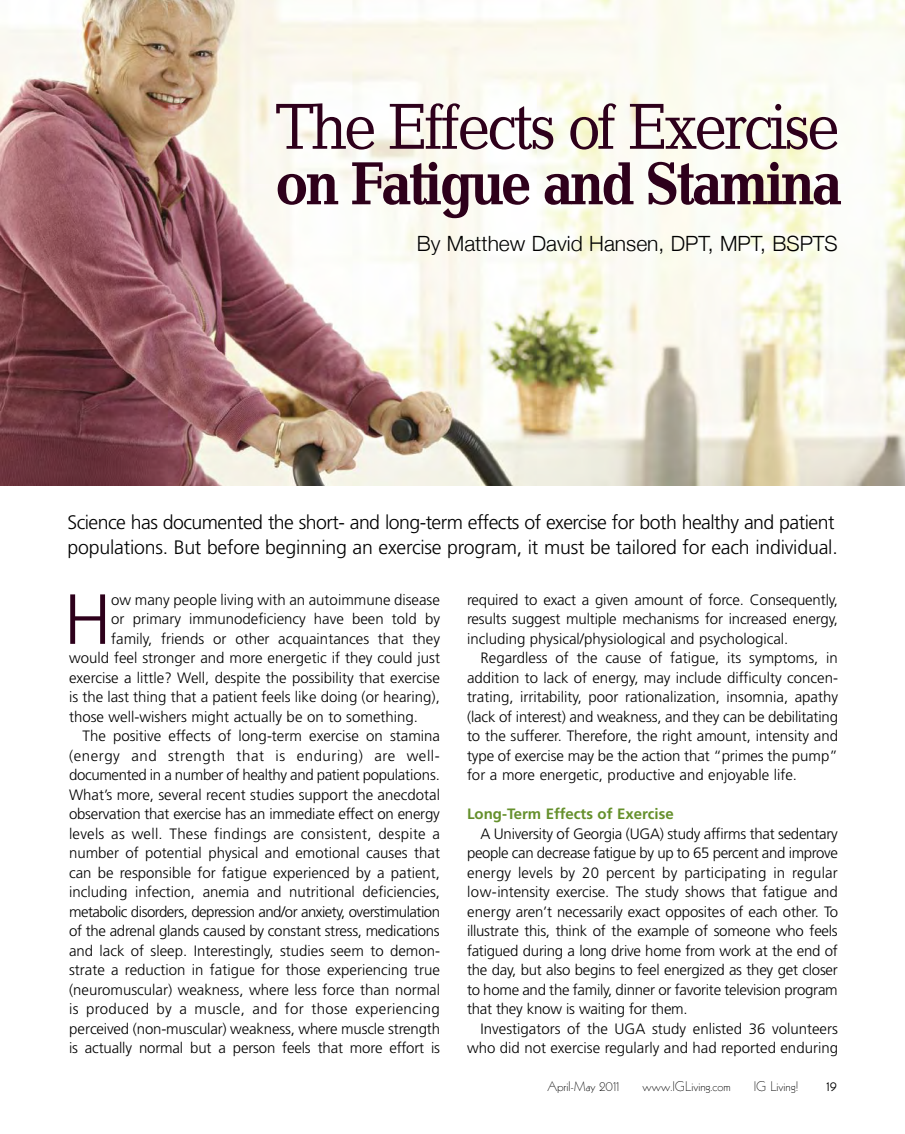
<style>
.page{position:relative;width:905px;height:1134px;background:#fff}
.page>*{position:absolute;margin:0;border:0;box-sizing:border-box;transform-origin:0 0}
.t1{font:300 70.8px "Frutiger";color:#2e001b}
.t2{font:65.7px "Candida";letter-spacing:-.055em;color:#2e001b;scale:.9 1}
.t3{font:700 61.5px "Candida";letter-spacing:-.055em;color:#2e001b;scale:.9 1}
.t4{font:300 21px "Helvetica Neue";color:#000}
.t5{font:300 19.5px/25.5px "Frutiger";letter-spacing:-.03em;color:#000}
.t6{font:300 15px/19.5px "Frutiger";color:#000;text-align:justify}
.t7{font:300 15px "Frutiger";letter-spacing:-.035em;color:#000}
.t8{font:300 15px "Frutiger";letter-spacing:-.02em;color:#000}
.t9{font:300 15px "Frutiger";letter-spacing:.02em;color:#000}
.t10{font:300 15px "Frutiger";letter-spacing:.04em;color:#000}
.t11{font:700 15px "Frutiger";color:#65902c}
.t12{font:300 13.5px "Kabel";color:#000}
.t13{font:13.5px "Kabel";color:#000}
</style>
<div class="page">
<img style="left:0;top:0;width:904px;height:486px">
<h2 class="t2" style="left:275px;top:104px;width:629px">The Effects of Exercise</h2>
<h3 class="t3" style="left:275px;top:162px;width:632px">on Fatigue and Stamina</h3>
<h3 class="t4" style="left:416px;top:231px;width:422px">By Matthew David Hansen, DPT, MPT, BSPTS</h3>
<h3 class="t5" style="left:68px;top:511px;width:771px">Science has documented the short- and long-term effects of exercise for both healthy and patient populations. But before beginning an exercise program, it must be tailored for each individual.</h3>
<h1 class="t1" style="left:64px;top:591px;width:49px">H</h1>
<p class="t6" style="left:111px;top:591px;width:330px">ow many people living with an autoimmune disease</p>
<p class="t6" style="left:111px;top:611px;width:330px">or primary immunodeficiency have been told by</p>
<p class="t6" style="left:111px;top:630px;width:330px">family, friends or other acquaintances that they</p>
<p class="t6" style="left:69px;top:650px;width:372px">would feel stronger and more energetic if they could just</p>
<p class="t6" style="left:69px;top:669px;width:372px">exercise a little? Well, despite the possibility that exercise</p>
<p class="t6" style="left:69px;top:689px;width:372px">is the last thing that a patient feels like doing (or hearing),</p>
<p class="t6" style="left:69px;top:708px;width:350px">those well-wishers might actually be on to something.</p>
<p class="t6" style="left:82px;top:728px;width:359px">The positive effects of long-term exercise on stamina</p>
<p class="t10" style="left:69px;top:750px;width:372px">(energy and strength that is enduring) are well-</p>
<p class="t8" style="left:69px;top:769px;width:372px">documented in a number of healthy and patient populations.</p>
<p class="t6" style="left:69px;top:786px;width:372px">What’s more, several recent studies support the anecdotal</p>
<p class="t6" style="left:69px;top:806px;width:372px">observation that exercise has an immediate effect on energy</p>
<p class="t6" style="left:69px;top:825px;width:372px">levels as well. These findings are consistent, despite a</p>
<p class="t6" style="left:69px;top:845px;width:372px">number of potential physical and emotional causes that</p>
<p class="t6" style="left:69px;top:864px;width:372px">can be responsible for fatigue experienced by a patient,</p>
<p class="t6" style="left:69px;top:884px;width:372px">including infection, anemia and nutritional deficiencies,</p>
<p class="t7" style="left:69px;top:906px;width:372px">metabolic disorders, depression and/or anxiety, overstimulation</p>
<p class="t6" style="left:69px;top:923px;width:372px">of the adrenal glands caused by constant stress, medications</p>
<p class="t6" style="left:69px;top:942px;width:372px">and lack of sleep. Interestingly, studies seem to demon-</p>
<p class="t6" style="left:69px;top:962px;width:372px">strate a reduction in fatigue for those experiencing true</p>
<p class="t6" style="left:69px;top:981px;width:372px">(neuromuscular) weakness, where less force than normal</p>
<p class="t9" style="left:69px;top:1003px;width:372px">is produced by a muscle, and for those experiencing</p>
<p class="t6" style="left:69px;top:1020px;width:372px">perceived (non-muscular) weakness, where muscle strength</p>
<p class="t6" style="left:69px;top:1040px;width:372px">is actually normal but a person feels that more effort is</p>
<p class="t6" style="left:467px;top:591px;width:372px">required to exact a given amount of force. Consequently, results suggest multiple mechanisms for increased energy, including physical/physiological and psychological.</p>
<p class="t6" style="left:467px;top:650px;width:372px;text-indent:14px">Regardless of the cause of fatigue, its symptoms, in addition to lack of energy, may include difficulty concen&shy;trating, irritability, poor rationalization, insomnia, apathy (lack of interest) and weakness, and they can be debilitating to the sufferer. Therefore, the right amount, intensity and type of exercise may be the action that “primes the pump” for a more energetic, productive and enjoyable life.</p>
<p class="t11" style="left:467px;top:808px;width:208px">Long-Term Effects of Exercise</p>
<p class="t6" style="left:467px;top:825px;width:372px;text-indent:14px">A University of Georgia (UGA) study affirms that sedentary people can decrease fatigue by up to 65 percent and improve energy levels by 20 percent by participating in regular low-intensity exercise. The study shows that fatigue and energy aren’t necessarily exact opposites of each other. To illustrate this, think of the example of someone who feels fatigued during a long drive home from work at the end of the day, but also begins to feel energized as they get closer to home and the family, dinner or favorite television program that they know is waiting for them.</p>
<p class="t6" style="left:467px;top:1020px;width:372px;text-align:right">Investigators of the UGA study enlisted 36 volunteers who did not exercise regularly and had reported enduring</p>
<p class="t12" style="left:547px;top:1081px;width:74px">April-May 2011</p>
<p class="t12" style="left:642px;top:1081px;width:89px">www.IGLiving.com</p>
<p class="t12" style="left:753px;top:1081px;width:46px">IG Living!</p>
<p class="t13" style="left:826px;top:1081px;width:12px">19</p>
</div>
